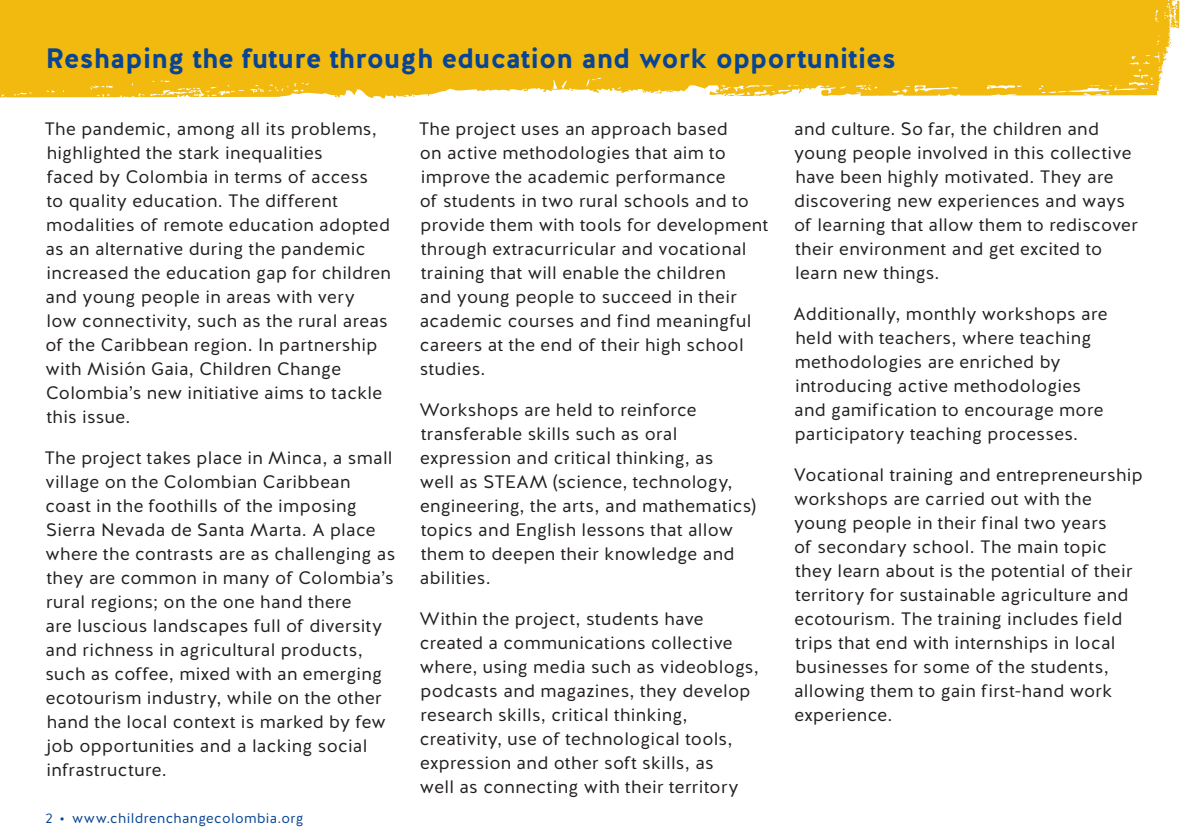
<style>
.page{position:relative;width:1191px;height:840px;background:#fff}
.page>*{position:absolute;margin:0;border:0;box-sizing:border-box;transform-origin:0 0}
.t1{font:700 28px "Halis R";color:#094594}
.t2{font:18px/24px "Halis R";letter-spacing:.02em;color:#231f20}
.t3{font:14px "Halis R";letter-spacing:.025em;color:#094594}
</style>
<div class="page">
<svg style="left:0;top:0;width:1179px;height:98px;fill:#f2b90f"></svg>
<h1 class="t1" style="left:45px;top:46px;width:852px">Reshaping the future through education and work opportunities</h1>
<p class="t2" style="left:44px;top:118px;width:348px">The pandemic, among all its problems, highlighted the stark inequalities<br>faced by Colombia in terms of access<br>to quality education. The different modalities of remote education adopted as an alternative during the pandemic increased the education gap for children and young people in areas with very<br>low connectivity, such as the rural areas of the Caribbean region. In partnership with Misión Gaia, Children Change Colombia’s new initiative aims to tackle this issue.</p>
<p class="t2" style="left:44px;top:447px;width:352px">The project takes place in Minca, a small village on the Colombian Caribbean coast in the foothills of the imposing Sierra Nevada de Santa Marta. A place where the contrasts are as challenging as they are common in many of Colombia’s rural regions; on the one hand there<br>are luscious landscapes full of diversity and richness in agricultural products, such as coffee, mixed with an emerging ecotourism industry, while on the other hand the local context is marked by few job opportunities and a lacking social infrastructure.</p>
<p class="t3" style="left:45px;top:812px;width:260px">2 • www.childrenchangecolombia.org</p>
<p class="t2" style="left:419px;top:118px;width:351px">The project uses an approach based<br>on active methodologies that aim to improve the academic performance<br>of students in two rural schools and to provide them with tools for development through extracurricular and vocational training that will enable the children<br>and young people to succeed in their academic courses and find meaningful careers at the end of their high school studies.</p>
<p class="t2" style="left:419px;top:399px;width:338px">Workshops are held to reinforce transferable skills such as oral expression and critical thinking, as<br>well as STEAM (science, technology, engineering, the arts, and mathematics) topics and English lessons that allow them to deepen their knowledge and abilities.</p>
<p class="t2" style="left:419px;top:608px;width:341px">Within the project, students have created a communications collective where, using media such as videoblogs, podcasts and magazines, they develop research skills, critical thinking, creativity, use of technological tools, expression and other soft skills, as<br>well as connecting with their territory</p>
<p class="t2" style="left:794px;top:118px;width:345px">and culture. So far, the children and young people involved in this collective have been highly motivated. They are discovering new experiences and ways of learning that allow them to rediscover their environment and get excited to learn new things.</p>
<p class="t2" style="left:793px;top:303px;width:315px">Additionally, monthly workshops are held with teachers, where teaching methodologies are enriched by introducing active methodologies and gamification to encourage more participatory teaching processes.</p>
<p class="t2" style="left:794px;top:464px;width:350px">Vocational training and entrepreneurship workshops are carried out with the young people in their final two years<br>of secondary school. The main topic they learn about is the potential of their territory for sustainable agriculture and ecotourism. The training includes field trips that end with internships in local businesses for some of the students, allowing them to gain first-hand work experience.</p>
</div>
